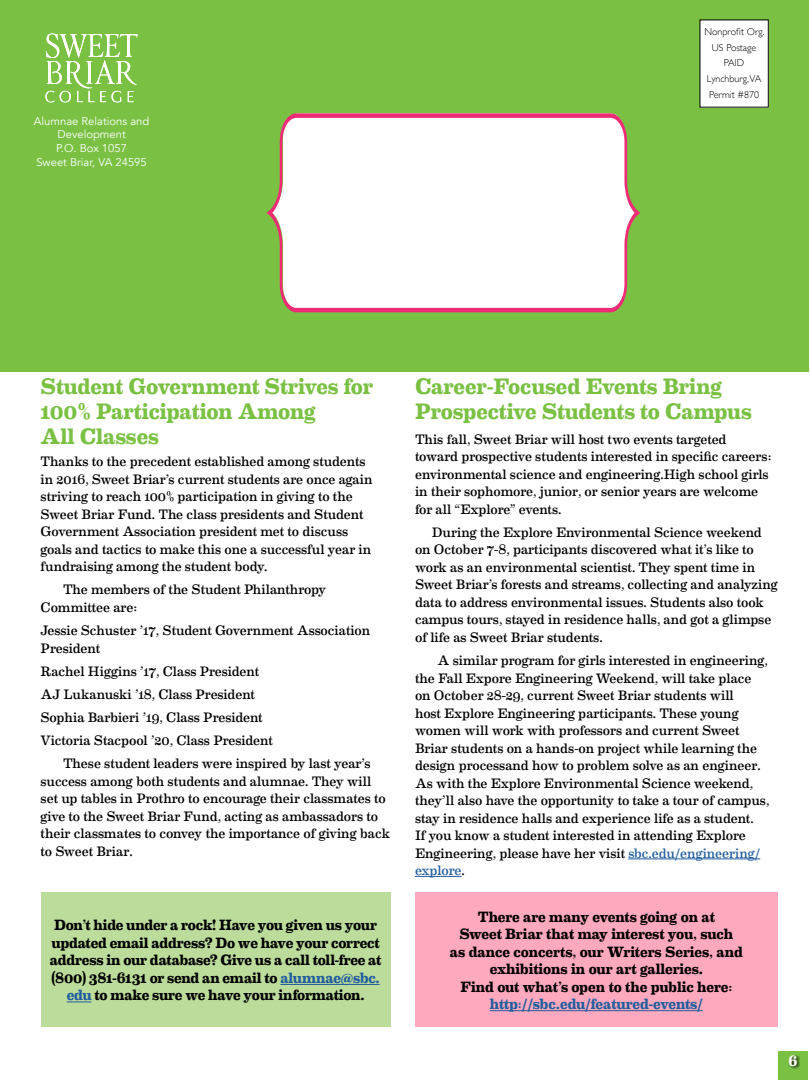
<style>
.page{position:relative;width:810px;height:1080px;background:#fff}
.page>*{position:absolute;margin:0;border:0;box-sizing:border-box;transform-origin:0 0}
.t1{font:700 22.5px/25px "Eames Century Modern";letter-spacing:-.005em;color:#7ac143}
.t2{font:700 15px/17.5px "Eames Century Modern";letter-spacing:-.015em;color:#000;text-align:center}
.t3{font:700 15px "Eames Century Modern";letter-spacing:-.01em;color:#215e9e}
.t4{font:700 15px "Eames Century Modern";color:#fff}
.t5{font:13.75px/17.5px "Eames Century Modern";letter-spacing:-.005em;color:#000}
.t6{font:11.25px/13.8px "Avenir";color:#fff;text-align:center}
.t7{font:300 10px/15.8px "Gill Sans";color:#000;text-align:center}
.s1{color:#215e9e}
</style>
<div class="page">
<div style="left:415px;top:892px;width:363px;height:135px;background:#ffa9be"></div>
<hr style="left:490px;top:1010px;width:213px;height:1px;background:#215e9e">
<div style="left:41px;top:892px;width:350px;height:135px;background:#bcdc9b"></div>
<hr style="left:280px;top:984px;width:100px;height:1px;background:#215e9e">
<svg style="left:67px;top:1002px;width:24px;height:1px"></svg>
<div style="left:0;top:0;width:808px;height:372px;background:#7ac143"></div>
<div style="left:778px;top:1051px;width:30px;height:29px;background:#7ac143"></div>
<div style="left:789px;top:1055px;width:11px;height:14px;background:#000;opacity:.75"></div>
<svg style="left:266px;top:113px;width:375px;height:199px;fill:#fff"></svg>
<svg style="left:45px;top:33px;width:93px;height:69px"></svg>
<div style="left:700px;top:20px;width:68px;height:87px;background:#fff"></div>
<hr style="left:628px;top:859px;width:132px;height:1px;background:#215e9e">
<hr style="left:415px;top:876px;width:47px;height:1px;background:#215e9e">
<p class="t6" style="left:34px;top:114px;width:117px">Alumnae Relations and<br>Development<br>P.O. Box 1057<br>Sweet Briar, VA 24595</p>
<p class="t7" style="left:704px;top:23px;width:62px">Nonprofit Org.<br>US Postage<br>PAID<br>Lynchburg,VA<br>Permit #870</p>
<h1 class="t1" style="left:41px;top:372px;width:334px">Student Government Strives for<br>100% Participation Among<br>All Classes</h1>
<p class="t5" style="left:41px;top:452px;width:334px">Thanks to the precedent established among students in 2016, Sweet Briar’s current students are once again striving to reach 100% participation in giving to the Sweet Briar Fund. The class presidents and Student Government Association president met to discuss goals and tactics to make this one a successful year in fundraising among the student body.</p>
<p class="t5" style="left:41px;top:580px;width:287px;text-indent:22px">The members of the Student Philanthropy<br>Committee are:</p>
<p class="t5" style="left:41px;top:621px;width:331px">Jessie Schuster ’17, Student Government Association<br>President</p>
<p class="t5" style="left:41px;top:662px;width:220px">Rachel Higgins ’17, Class President</p>
<p class="t5" style="left:41px;top:685px;width:216px">AJ Lukanuski ’18, Class President</p>
<p class="t5" style="left:41px;top:708px;width:224px">Sophia Barbieri ’19, Class President</p>
<p class="t5" style="left:41px;top:731px;width:234px">Victoria Stacpool ’20, Class President</p>
<p class="t5" style="left:63px;top:754px;width:309px">These student leaders were inspired by last year’s</p>
<p class="t5" style="left:41px;top:772px;width:351px">success among both students and alumnae. They will set up tables in Prothro to encourage their classmates to give to the Sweet Briar Fund, acting as ambassadors to their classmates to convey the importance of giving back to Sweet Briar.</p>
<p class="t2" style="left:50px;top:916px;width:333px">Don’t hide under a rock! Have you given us your updated email address? Do we have your correct address in our database? Give us a call toll-free at (800) 381-6131 or send an email to <span class="s1">alumnae@sbc. edu</span> to make sure we have your information.</p>
<h1 class="t1" style="left:415px;top:372px;width:338px">Career-Focused Events Bring<br>Prospective Students to Campus</h1>
<p class="t5" style="left:415px;top:430px;width:358px">This fall, Sweet Briar will host two events targeted toward prospective students interested in specific careers: environmental science and engineering.High school girls in their sophomore, junior, or senior years are welcome for all “Explore” events.</p>
<p class="t5" style="left:415px;top:523px;width:364px;text-indent:17px">During the Explore Environmental Science weekend on October 7-8, participants discovered what it’s like to work as an environmental scientist. They spent time in Sweet Briar’s forests and streams, collecting and analyzing data to address environmental issues. Students also took campus tours, stayed in residence halls, and got a glimpse of life as Sweet Briar students.</p>
<p class="t5" style="left:415px;top:651px;width:356px;text-indent:22px">A similar program for girls interested in engineering, the Fall Expore Engineering Weekend, will take place on October 28-29, current Sweet Briar students will<br>host Explore Engineering participants. These young women will work with professors and current Sweet Briar students on a hands-on project while learning the design processand how to problem solve as an engineer.<br>As with the Explore Environmental Science weekend, they’ll also have the opportunity to take a tour of campus, stay in residence halls and experience life as a student.<br>If you know a student interested in attending Explore Engineering, please have her visit <span class="s1">sbc.edu/engineering/ explore</span>.</p>
<p class="t2" style="left:450px;top:907px;width:294px">There are many events going on at<br>Sweet Briar that may interest you, such as dance concerts, our Writers Series, and exhibitions in our art galleries.<br>Find out what’s open to the public here:</p>
<p class="t3" style="left:490px;top:993px;width:215px">http://sbc.edu/featured-events/</p>
<p class="t4" style="left:788px;top:1050px;width:10px">6</p>
</div>
